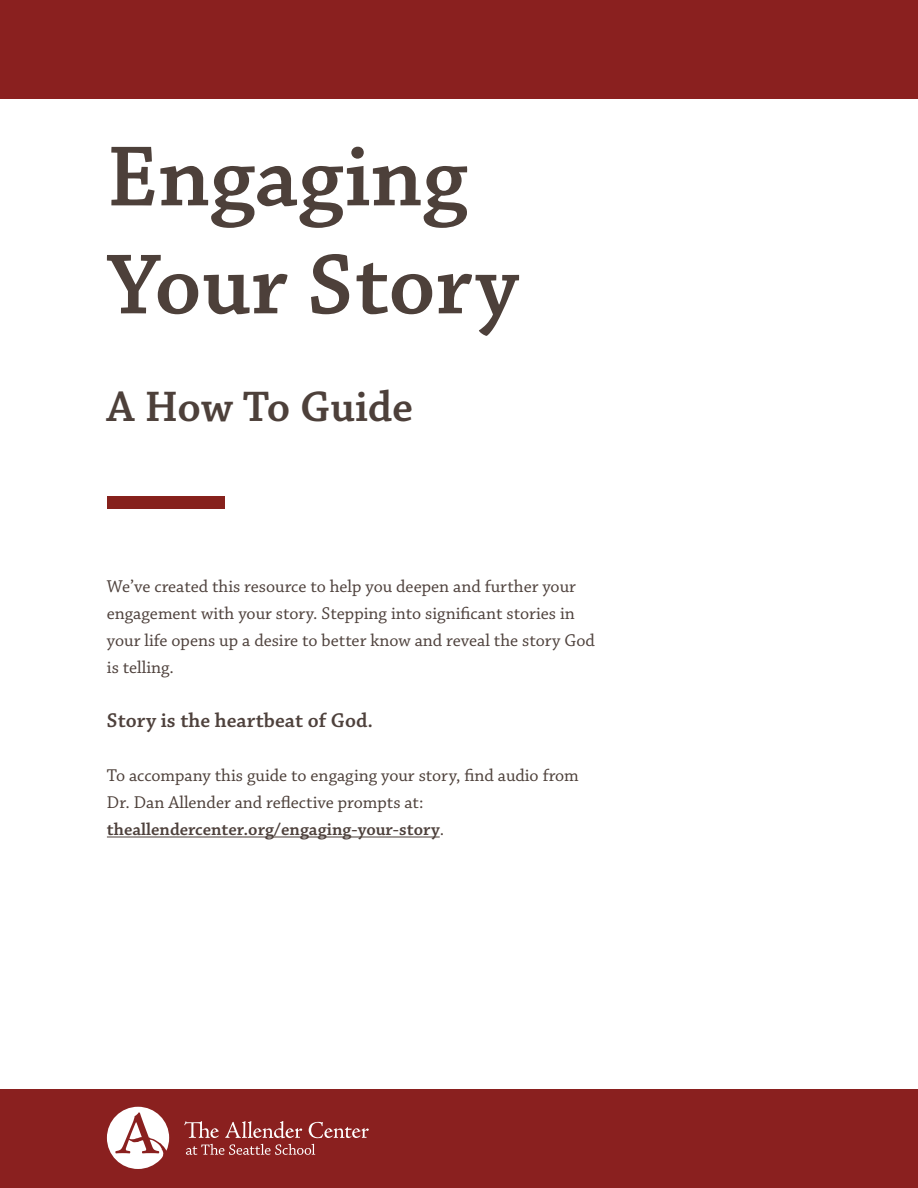
<style>
.page{position:relative;width:918px;height:1188px;background:#fff}
.page>*{position:absolute;margin:0;border:0;box-sizing:border-box;transform-origin:0 0}
.t1{font:600 90px/108px "Chaparral Pro";color:#4d403a}
.t2{font:600 45px "Chaparral Pro";color:#4d403a}
.t3{font:600 21px "Chaparral Pro";color:#4e413c}
.t4{font:18px/27px "Chaparral Pro";color:#4e413c}
.t5{font:18px/27px "Chaparral Pro";color:#4d403a}
.s1{font-weight:600;color:#4d403b}
</style>
<div class="page">
<div style="left:0;top:0;width:918px;height:99px;background:#8a201f"></div>
<div style="left:107px;top:497px;width:118px;height:12px;background:#86211c"></div>
<hr style="left:107px;top:837px;width:333px;height:1px;background:#4d403b">
<div style="left:0;top:1089px;width:918px;height:99px;background:#8a201f"></div>
<svg style="left:107px;top:1107px;width:62px;height:62px"></svg>
<svg style="left:184px;top:1121px;width:35px;height:17px"></svg>
<svg style="left:225px;top:1121px;width:77px;height:17px"></svg>
<svg style="left:309px;top:1122px;width:60px;height:16px"></svg>
<svg style="left:186px;top:1144px;width:129px;height:11px"></svg>
<h1 class="t1" style="left:107px;top:126px;width:413px">Engaging<br>Your Story</h1>
<h2 class="t2" style="left:107px;top:382px;width:308px">A How To Guide</h2>
<p class="t4" style="left:107px;top:574px;width:490px">We’ve created this resource to help you deepen and further your engagement with your story. Stepping into significant stories in your life opens up a desire to better know and reveal the story God is telling.</p>
<p class="t3" style="left:107px;top:709px;width:268px">Story is the heartbeat of God.</p>
<p class="t5" style="left:107px;top:763px;width:474px">To accompany this guide to engaging your story, find audio from<br>Dr. Dan Allender and reflective prompts at: <span class="s1">theallendercenter.org/engaging-your-story</span>.</p>
</div>
